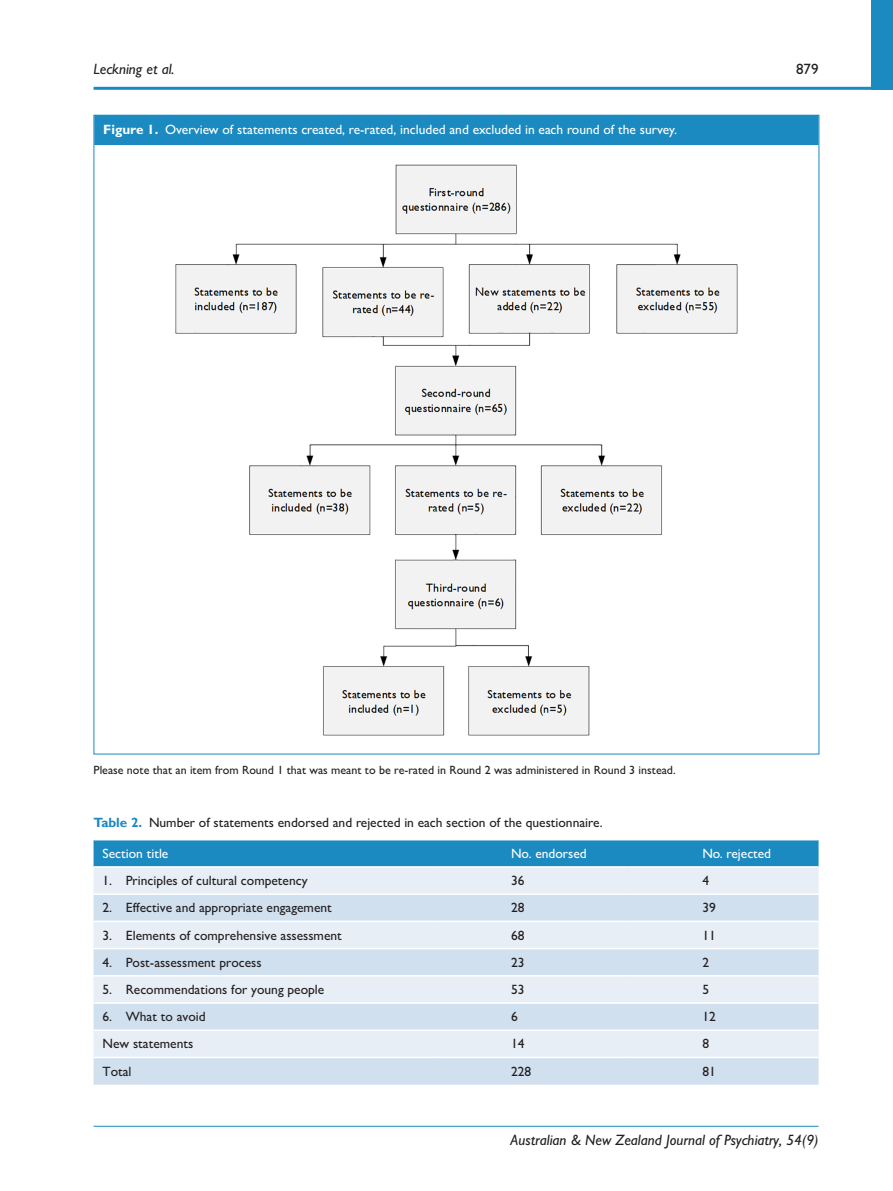
<style>
.page{position:relative;width:893px;height:1191px;background:#fff}
.page>*{position:absolute;margin:0;border:0;box-sizing:border-box;transform-origin:0 0}
.t1{font:italic 500 15px "Gill Sans MT Pro";color:#231f20}
.t2{font:500 15px "Gill Sans MT Pro";color:#231f20}
.t3{font:500 13.5px "Gill Sans MT Pro";color:#231f20}
.t4{font:500 13.5px "Gill Sans MT Pro";color:#fff}
.t5{font:500 12px "Gill Sans MT Pro";color:#231f20}
.s1{font-family:"Gill Sans Std";font-weight:700}
.s2{font-family:"Gill Sans Std";font-weight:700;color:#1a8ac1}
</style>
<div class="page">
<hr style="left:94px;top:87px;width:799px;height:3px;background:#1a8ac1">
<div style="left:872px;top:0;width:21px;height:89px;background:#1a8ac1"></div>
<hr style="left:94px;top:1125px;width:725px;height:1px;background:#1a8ac1">
<div style="left:94px;top:115px;width:725px;height:30px;background:#1a8ac1"></div>
<img style="left:175px;top:164px;width:563px;height:572px">
<div style="left:94px;top:840px;width:725px;height:26px;background:#1a8ac1"></div>
<div style="left:94px;top:867px;width:725px;height:26px;background:#e7eef6"></div>
<svg style="left:94px;top:895px;width:725px;height:189px;background:#dae6f2"></svg>
<hr style="left:94px;top:920px;width:342px;height:2px;background:#fff">
<hr style="left:436px;top:920px;width:191px;height:2px;background:#fff">
<hr style="left:627px;top:920px;width:192px;height:2px;background:#fff">
<hr style="left:94px;top:947px;width:342px;height:2px;background:#fff">
<hr style="left:436px;top:947px;width:191px;height:2px;background:#fff">
<hr style="left:627px;top:947px;width:192px;height:2px;background:#fff">
<hr style="left:94px;top:975px;width:342px;height:1px;background:#fff">
<hr style="left:436px;top:975px;width:191px;height:1px;background:#fff">
<hr style="left:627px;top:975px;width:192px;height:1px;background:#fff">
<hr style="left:94px;top:1002px;width:342px;height:1px;background:#fff">
<hr style="left:436px;top:1002px;width:191px;height:1px;background:#fff">
<hr style="left:627px;top:1002px;width:192px;height:1px;background:#fff">
<hr style="left:94px;top:1029px;width:342px;height:2px;background:#fff">
<hr style="left:436px;top:1029px;width:191px;height:2px;background:#fff">
<hr style="left:627px;top:1029px;width:192px;height:2px;background:#fff">
<hr style="left:94px;top:1056px;width:342px;height:2px;background:#fff">
<hr style="left:436px;top:1056px;width:191px;height:2px;background:#fff">
<hr style="left:627px;top:1056px;width:192px;height:2px;background:#fff">
<p class="t1" style="left:94px;top:60px;width:82px">Leckning et al.</p>
<p class="t2" style="left:796px;top:60px;width:24px">879</p>
<p class="t4" style="left:103px;top:121px;width:575px"><span class="s1">Figure 1.</span> Overview of statements created, re-rated, included and excluded in each round of the survey.</p>
<p class="t5" style="left:94px;top:762px;width:584px">Please note that an item from Round 1 that was meant to be re-rated in Round 2 was administered in Round 3 instead.</p>
<p class="t3" style="left:94px;top:814px;width:511px"><span class="s2">Table 2.</span> Number of statements endorsed and rejected in each section of the questionnaire.</p>
<p class="t4" style="left:103px;top:845px;width:67px">Section title</p>
<p class="t4" style="left:511px;top:845px;width:77px">No. endorsed</p>
<p class="t4" style="left:702px;top:845px;width:70px">No. rejected</p>
<p class="t3" style="left:103px;top:872px;width:207px">1. Principles of cultural competency</p>
<p class="t3" style="left:511px;top:872px;width:15px">36</p>
<p class="t3" style="left:702px;top:872px;width:8px">4</p>
<p class="t3" style="left:103px;top:899px;width:231px">2. Effective and appropriate engagement</p>
<p class="t3" style="left:511px;top:899px;width:15px">28</p>
<p class="t3" style="left:702px;top:899px;width:15px">39</p>
<p class="t3" style="left:103px;top:927px;width:241px">3. Elements of comprehensive assessment</p>
<p class="t3" style="left:511px;top:927px;width:15px">68</p>
<p class="t3" style="left:702px;top:927px;width:15px">11</p>
<p class="t3" style="left:103px;top:954px;width:161px">4. Post-assessment process</p>
<p class="t3" style="left:511px;top:954px;width:15px">23</p>
<p class="t3" style="left:702px;top:954px;width:8px">2</p>
<p class="t3" style="left:103px;top:981px;width:223px">5. Recommendations for young people</p>
<p class="t3" style="left:511px;top:981px;width:15px">53</p>
<p class="t3" style="left:702px;top:981px;width:8px">5</p>
<p class="t3" style="left:103px;top:1008px;width:105px">6. What to avoid</p>
<p class="t3" style="left:511px;top:1008px;width:8px">6</p>
<p class="t3" style="left:702px;top:1008px;width:15px">12</p>
<p class="t3" style="left:103px;top:1035px;width:92px">New statements</p>
<p class="t3" style="left:511px;top:1035px;width:15px">14</p>
<p class="t3" style="left:702px;top:1035px;width:8px">8</p>
<p class="t3" style="left:103px;top:1063px;width:31px">Total</p>
<p class="t3" style="left:511px;top:1063px;width:22px">228</p>
<p class="t3" style="left:702px;top:1063px;width:15px">81</p>
<p class="t1" style="left:511px;top:1130px;width:309px">Australian &amp; New Zealand Journal of Psychiatry, 54(9)</p>
</div>
